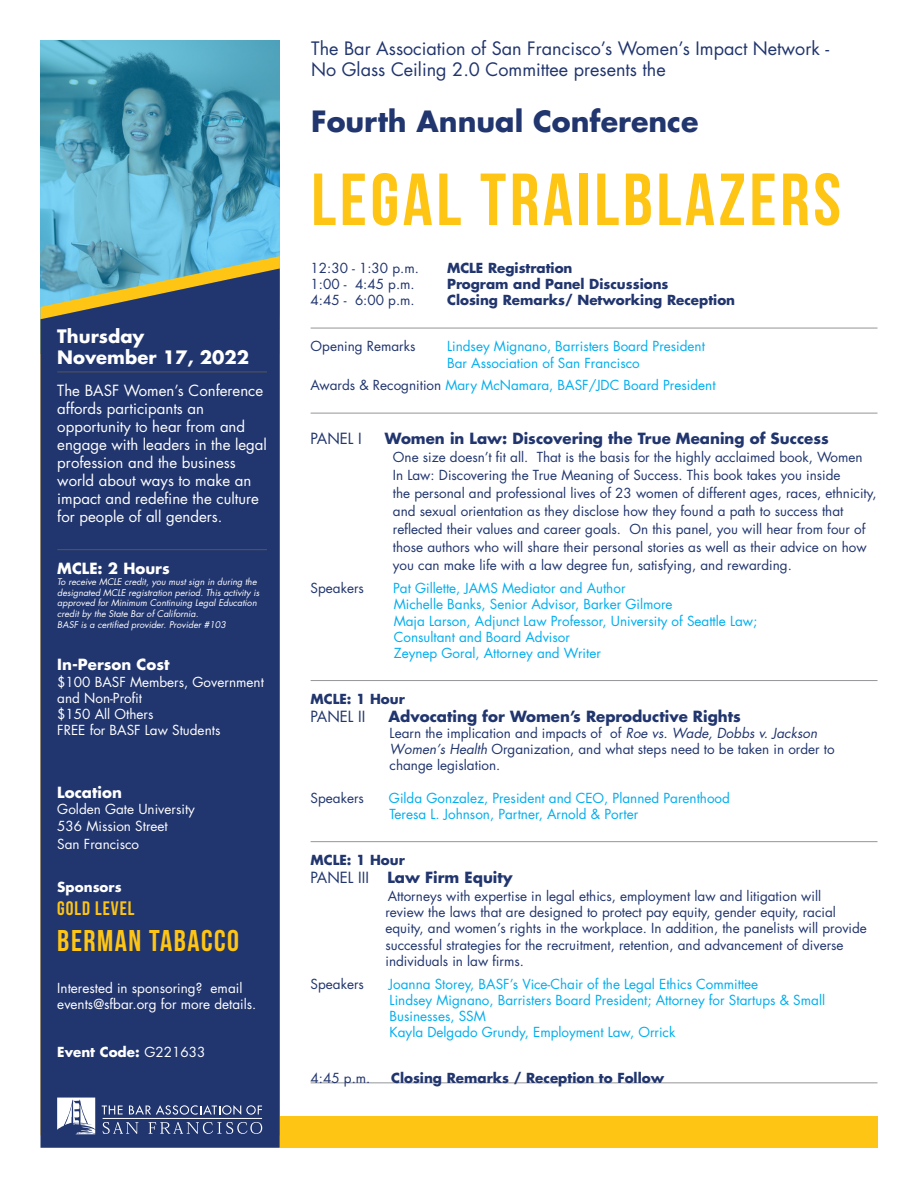
<style>
.page{position:relative;width:918px;height:1188px;background:#fff}
.page>*{position:absolute;margin:0;border:0;box-sizing:border-box;transform-origin:0 0}
.subtitle{font:73.5px "Bebas Neue";letter-spacing:.05em;color:#fec514}
.time__location__cost{font:30px "Bebas Neue";letter-spacing:.05em;color:#fec514}
.subtitle-2{font:700 28.5px "Futura";color:#21356e}
.time__location__cost-2{font:19.5px "Bebas Neue";letter-spacing:.05em;color:#fec514}
.subtitle-3{font:18px "Futura";color:#21356e}
.date{font:700 18px "Futura";color:#fff}
.Details_no_paragraph{font:15px/18px "Futura";color:#fff}
.Schedule_details{font:700 15px "Futura";color:#21356e}
.time__location__cost-3{font:700 15px "Futura";color:#fff}
.Schedule_details-2{font:15px "Futura";color:#21356e}
.Schedule_details-3{font:700 15px "Futura";color:#fff}
.Schedule_details-4{font:13.5px/18px "Futura";color:#21356e}
.Schedule_details-5{font:13.5px/16.2px "Futura";color:#00aeef}
.time__location__cost-4{font:13.5px/16.2px "Futura";color:#fff}
.Schedule_details-6{font:700 13.5px "Futura";color:#21356e}
.Schedule_details-7{font:13.5px/16.2px "Futura";color:#fff}
.rules_for_schedule{font:700 13.5px "Futura";color:#21356e}
.Schedule_details-8{font:700 13.5px "Futura";color:#fff}
.rules_for_schedule-2{font:13.5px "Futura";color:#21356e}
.time__location__cost-5{font:700 13.5px "Futura";color:#fff}
.Schedule_details-9{font:italic 9px/10.8px "Futura";color:#fff}
.s1{font-weight:400}
.s2{color:#21356e}
.s3{font-style:italic}
</style>
<div class="page">
<div style="left:280px;top:1116px;width:598px;height:31px;background:#fec514"></div>
<svg style="left:40px;top:40px;width:240px;height:216px;background:#52a3be"></svg>
<div style="left:40px;top:268px;width:240px;height:880px;background:#21356e"></div>
<hr style="left:311px;top:328px;width:567px;height:1px;background:#939598">
<hr style="left:311px;top:413px;width:567px;height:1px;background:#939598">
<hr style="left:311px;top:680px;width:567px;height:1px;background:#939598">
<hr style="left:311px;top:841px;width:567px;height:1px;background:#939598">
<hr style="left:311px;top:1083px;width:567px;height:1px;background:#939598">
<hr style="left:57px;top:372px;width:210px;height:1px;background:#54575a">
<hr style="left:57px;top:549px;width:210px;height:1px;background:#54575a">
<svg style="left:57px;top:1098px;width:38px;height:36px"></svg>
<svg style="left:103px;top:1122px;width:35px;height:12px"></svg>
<svg style="left:149px;top:1122px;width:113px;height:12px"></svg>
<svg style="left:102px;top:1106px;width:21px;height:8px"></svg>
<svg style="left:129px;top:1105px;width:133px;height:10px"></svg>
<hr style="left:103px;top:1118px;width:159px;height:1px;background:#fff">
<p class="date" style="left:57px;top:323px;width:89px">Thursday</p>
<p class="date" style="left:57px;top:345px;width:193px">November 17, 2022</p>
<p class="Details_no_paragraph" style="left:57px;top:382px;width:211px">The BASF Women’s Conference affords participants an opportunity to hear from and engage with leaders in the legal profession and the business world about ways to make an impact and redefine the culture for people of all genders.</p>
<p class="Schedule_details-3" style="left:57px;top:558px;width:114px">MCLE: 2 Hours</p>
<p class="Schedule_details-9" style="left:57px;top:576px;width:204px">To receive MCLE credit, you must sign in during the designated MCLE registration period. This activity is approved for Minimum Continuing Legal Education credit by the State Bar of California.<br>BASF is a certified provider. Provider #103</p>
<p class="time__location__cost-3" style="left:57px;top:654px;width:114px">In-Person Cost</p>
<p class="time__location__cost-4" style="left:57px;top:673px;width:208px">$100 BASF Members, Government and Non-Profit</p>
<p class="time__location__cost-4" style="left:57px;top:706px;width:98px">$150 All Others</p>
<p class="time__location__cost-4" style="left:57px;top:722px;width:165px">FREE for BASF Law Students</p>
<p class="time__location__cost-3" style="left:57px;top:782px;width:66px">Location</p>
<p class="time__location__cost-4" style="left:57px;top:801px;width:139px">Golden Gate University</p>
<p class="time__location__cost-4" style="left:57px;top:817px;width:112px">536 Mission Street</p>
<p class="time__location__cost-4" style="left:57px;top:835px;width:83px">San Francisco</p>
<p class="time__location__cost-5" style="left:57px;top:877px;width:66px">Sponsors</p>
<p class="time__location__cost-2" style="left:57px;top:898px;width:79px">GOLD LEVEL</p>
<p class="time__location__cost" style="left:57px;top:924px;width:183px">BERMAN TABACCO</p>
<p class="Schedule_details-7" style="left:57px;top:979px;width:201px">Interested in sponsoring? email events@sfbar.org for more details.</p>
<p class="Schedule_details-8" style="left:57px;top:1043px;width:149px">Event Code: <span class="s1">G221633</span></p>
<p class="subtitle-3" style="left:311px;top:36px;width:519px">The Bar Association of San Francisco’s Women’s Impact Network -</p>
<p class="subtitle-3" style="left:311px;top:57px;width:356px">No Glass Ceiling 2.0 Committee presents the</p>
<p class="subtitle-2" style="left:311px;top:101px;width:389px">Fourth Annual Conference</p>
<p class="subtitle" style="left:311px;top:159px;width:531px">LEGAL TRAILBLAZERS</p>
<p class="Schedule_details-4" style="left:311px;top:259px;width:110px">12:30 - 1:30 p.m.</p>
<p class="Schedule_details-6" style="left:447px;top:259px;width:127px">MCLE Registration</p>
<p class="Schedule_details-4" style="left:311px;top:275px;width:106px">1:00 - 4:45 p.m.</p>
<p class="Schedule_details-6" style="left:447px;top:275px;width:223px">Program and Panel Discussions</p>
<p class="Schedule_details-4" style="left:311px;top:291px;width:106px">4:45 - 6:00 p.m.</p>
<p class="Schedule_details-6" style="left:447px;top:291px;width:290px">Closing Remarks/ Networking Reception</p>
<p class="Schedule_details-4" style="left:311px;top:337px;width:106px">Opening Remarks</p>
<p class="Schedule_details-5" style="left:447px;top:338px;width:259px">Lindsey Mignano, Barristers Board President<br>Bar Association of San Francisco</p>
<p class="Schedule_details-5" style="left:311px;top:377px;width:406px"><span class="s2">Awards &amp; Recognition</span> Mary McNamara, BASF/JDC Board President</p>
<p class="Schedule_details-2" style="left:311px;top:428px;width:53px">PANEL I</p>
<p class="Schedule_details" style="left:385px;top:428px;width:445px">Women in Law: Discovering the True Meaning of Success</p>
<p class="Schedule_details-4" style="left:393px;top:448px;width:485px">One size doesn’t fit all. That is the basis for the highly acclaimed book, Women<br>In Law: Discovering the True Meaning of Success. This book takes you inside<br>the personal and professional lives of 23 women of different ages, races, ethnicity, and sexual orientation as they disclose how they found a path to success that reflected their values and career goals. On this panel, you will hear from four of those authors who will share their personal stories as well as their advice on how you can make life with a law degree fun, satisfying, and rewarding.</p>
<p class="Schedule_details-4" style="left:311px;top:579px;width:55px">Speakers</p>
<p class="Schedule_details-5" style="left:393px;top:580px;width:366px">Pat Gillette, JAMS Mediator and Author<br>Michelle Banks, Senior Advisor, Barker Gilmore<br>Maja Larson, Adjunct Law Professor, University of Seattle Law; Consultant and Board Advisor<br>Zeynep Goral, Attorney and Writer</p>
<p class="Schedule_details-6" style="left:311px;top:689px;width:96px">MCLE: 1 Hour</p>
<p class="Schedule_details-2" style="left:311px;top:706px;width:56px">PANEL II</p>
<p class="Schedule_details" style="left:388px;top:706px;width:354px">Advocating for Women’s Reproductive Rights</p>
<p class="Schedule_details-4" style="left:390px;top:725px;width:447px;line-height:16.2px">Learn the implication and impacts of of <span class="s3">Roe vs. Wade, Dobbs v. Jackson<br>Women’s Health</span> Organization, and what steps need to be taken in order to change legislation.</p>
<p class="Schedule_details-4" style="left:311px;top:789px;width:55px">Speakers</p>
<p class="Schedule_details-5" style="left:389px;top:790px;width:343px">Gilda Gonzalez, President and CEO, Planned Parenthood<br>Teresa L. Johnson, Partner, Arnold &amp; Porter</p>
<p class="Schedule_details-6" style="left:311px;top:850px;width:96px">MCLE: 1 Hour</p>
<p class="Schedule_details" style="left:311px;top:867px;width:204px"><span class="s1">PANEL III</span> Law Firm Equity</p>
<p class="Schedule_details-4" style="left:385px;top:888px;width:483px;line-height:16.2px">Attorneys with expertise in legal ethics, employment law and litigation will<br>review the laws that are designed to protect pay equity, gender equity, racial equity, and women’s rights in the workplace. In addition, the panelists will provide successful strategies for the recruitment, retention, and advancement of diverse individuals in law firms.</p>
<p class="Schedule_details-4" style="left:311px;top:975px;width:55px">Speakers</p>
<p class="Schedule_details-5" style="left:389px;top:975px;width:438px">Joanna Storey, BASF’s Vice-Chair of the Legal Ethics Committee<br>Lindsey Mignano, Barristers Board President; Attorney for Startups &amp; Small Businesses, SSM<br>Kayla Delgado Grundy, Employment Law, Orrick</p>
<p class="rules_for_schedule-2" style="left:311px;top:1069px;width:61px">4:45 p.m.</p>
<p class="rules_for_schedule" style="left:391px;top:1069px;width:275px">Closing Remarks / Reception to Follow</p>
</div>
